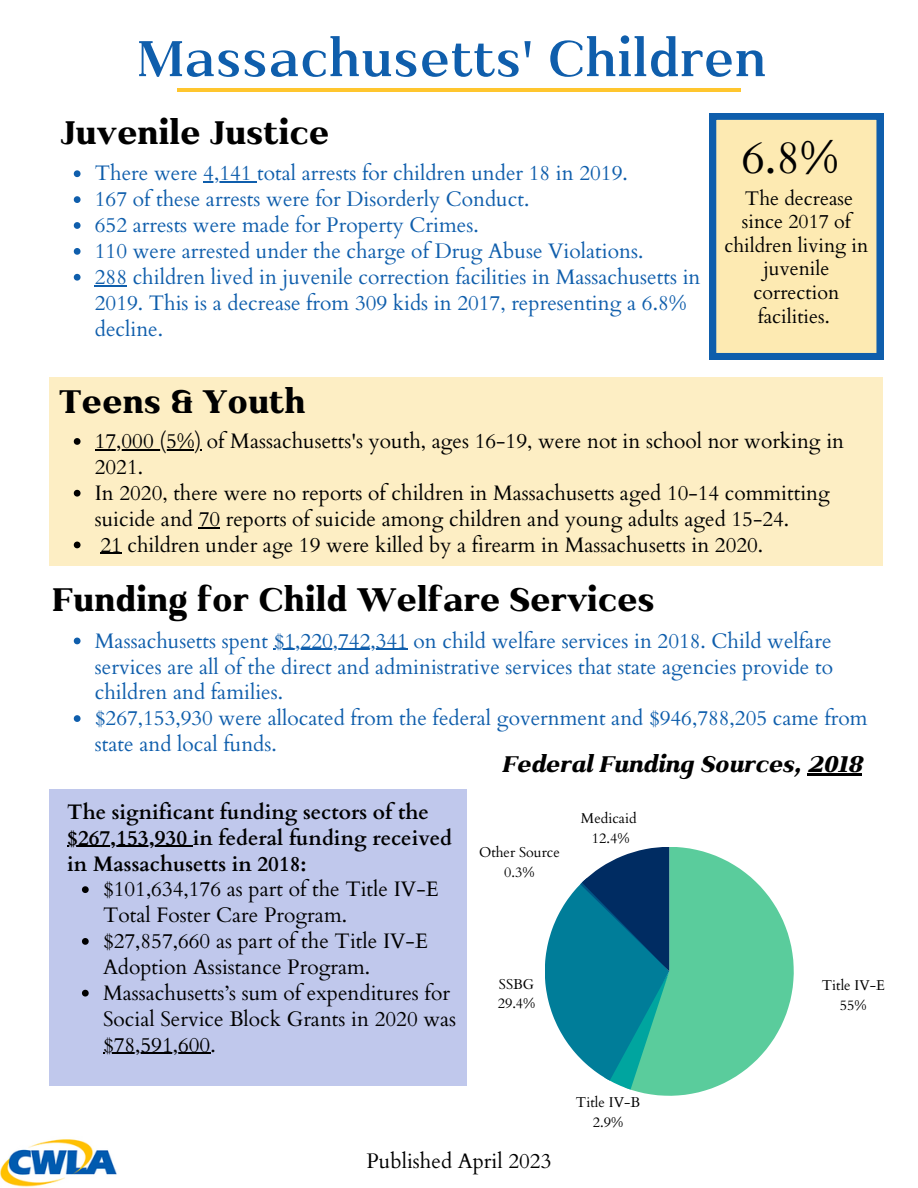
<style>
.page{position:relative;width:918px;height:1188px;background:#fff}
.page>*{position:absolute;margin:0;border:0;box-sizing:border-box;transform-origin:0 0}
.t1{font:600 60px "Kulachat Serif";color:#0f5eac}
.t2{font:45.75px "Cardo";color:#000}
.t3{font:800 39px "Kulachat Serif";color:#000}
.t4{font:italic 800 27px "Kulachat Serif";color:#000}
.t5{font:21px/25.8px "Cardo";color:#0f5eac}
.t6{font:21px/25.8px "Cardo";color:#000}
.t7{font:700 21px/25.8px "Cardo";color:#000}
.t8{font:19.8px/23.7px "Cardo";color:#000;text-align:center}
.t9{font:14.25px/20px "Cardo";color:#000;text-align:center}
</style>
<div class="page">
<svg style="left:74px;top:170px;width:7px;height:7px"></svg>
<hr style="left:203px;top:182px;width:49px;height:1px;background:#0f5eac">
<svg style="left:74px;top:196px;width:7px;height:7px"></svg>
<svg style="left:74px;top:222px;width:7px;height:7px"></svg>
<svg style="left:74px;top:248px;width:7px;height:7px"></svg>
<svg style="left:74px;top:274px;width:7px;height:7px"></svg>
<hr style="left:95px;top:285px;width:32px;height:1px;background:#0f5eac">
<svg style="left:710px;top:113px;width:173px;height:247px"></svg>
<img style="left:0;top:1139px;width:117px;height:48px">
<hr style="left:177px;top:88px;width:564px;height:3px;background:#ffc62e">
<div style="left:50px;top:378px;width:833px;height:188px;background:#fdeec4"></div>
<svg style="left:74px;top:438px;width:7px;height:7px"></svg>
<hr style="left:95px;top:449px;width:106px;height:1px;background:#000">
<svg style="left:74px;top:490px;width:7px;height:7px"></svg>
<svg style="left:199px;top:527px;width:21px;height:1px"></svg>
<svg style="left:74px;top:542px;width:7px;height:6px"></svg>
<svg style="left:100px;top:553px;width:22px;height:1px"></svg>
<svg style="left:74px;top:638px;width:7px;height:6px"></svg>
<hr style="left:274px;top:649px;width:134px;height:1px;background:#0f5eac">
<svg style="left:74px;top:715px;width:7px;height:7px"></svg>
<svg style="left:545px;top:847px;width:249px;height:249px"></svg>
<div style="left:50px;top:789px;width:416px;height:297px;background:#c0c8ec"></div>
<svg style="left:82px;top:886px;width:7px;height:7px"></svg>
<svg style="left:82px;top:938px;width:7px;height:7px"></svg>
<svg style="left:82px;top:990px;width:7px;height:7px"></svg>
<hr style="left:103px;top:1053px;width:107px;height:1px;background:#000">
<hr style="left:67px;top:846px;width:126px;height:1px;background:#000">
<hr style="left:807px;top:774px;width:55px;height:2px;background:#000">
<h1 class="t1" style="left:137px;top:20px;width:631px">Massachusetts' Children</h1>
<h3 class="t3" style="left:61px;top:107px;width:270px">Juvenile Justice</h3>
<h2 class="t2" style="left:741px;top:128px;width:99px">6.8%</h2>
<p class="t8" style="left:724px;top:187px;width:145px">The decrease since 2017 of children living in juvenile correction facilities.</p>
<p class="t5" style="left:95px;top:161px;width:607px">There were 4,141 total arrests for children under 18 in 2019.<br>167 of these arrests were for Disorderly Conduct.<br>652 arrests were made for Property Crimes.<br>110 were arrested under the charge of Drug Abuse Violations.<br>288 children lived in juvenile correction facilities in Massachusetts in 2019. This is a decrease from 309 kids in 2017, representing a 6.8% decline.</p>
<h3 class="t3" style="left:59px;top:377px;width:248px">Teens &amp; Youth</h3>
<p class="t6" style="left:95px;top:429px;width:751px">17,000 (5%) of Massachusetts's youth, ages 16-19, were not in school nor working in 2021.<br>In 2020, there were no reports of children in Massachusetts aged 10-14 committing suicide and 70 reports of suicide among children and young adults aged 15-24.<br>21 children under age 19 were killed by a firearm in Massachusetts in 2020.</p>
<h3 class="t3" style="left:53px;top:575px;width:604px">Funding for Child Welfare Services</h3>
<p class="t5" style="left:95px;top:628px;width:774px">Massachusetts spent $1,220,742,341 on child welfare services in 2018. Child welfare services are all of the direct and administrative services that state agencies provide to children and families.<br>$267,153,930 were allocated from the federal government and $946,788,205 came from state and local funds.</p>
<p class="t4" style="left:502px;top:746px;width:362px">Federal Funding Sources, 2018</p>
<p class="t7" style="left:67px;top:799px;width:386px">The significant funding sectors of the $267,153,930 in federal funding received in Massachusetts in 2018:</p>
<p class="t6" style="left:103px;top:877px;width:355px">$101,634,176 as part of the Title IV-E<br>Total Foster Care Program. $27,857,660 as part of the Title IV-E<br>Adoption Assistance Program.<br>Massachusetts’s sum of expenditures for<br>Social Service Block Grants in 2020 was $78,591,600.</p>
<p class="t9" style="left:479px;top:842px;width:82px">Other Source<br>0.3%</p>
<p class="t9" style="left:498px;top:974px;width:39px;text-align:left">SSBG<br>29.4%</p>
<p class="t6" style="left:367px;top:1149px;width:186px">Published April 2023</p>
<p class="t9" style="left:581px;top:808px;width:57px">Medicaid<br>12.4%</p>
<p class="t9" style="left:576px;top:1093px;width:66px">Title IV-B<br>2.9%</p>
<p class="t9" style="left:822px;top:975px;width:65px">Title IV-E<br>55%</p>
</div>
